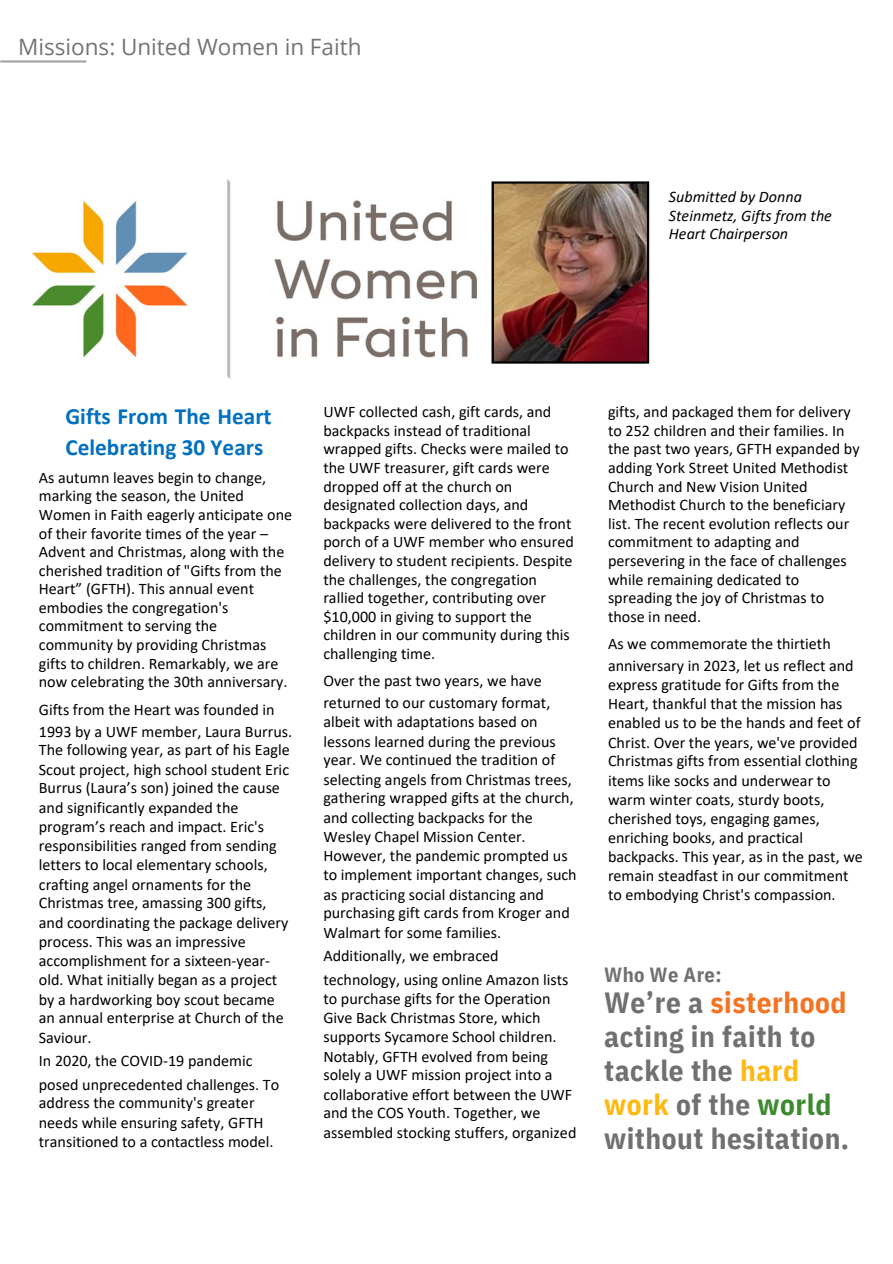
<style>
.page{position:relative;width:893px;height:1264px;background:#fff}
.page>*{position:absolute;margin:0;border:0;box-sizing:border-box;transform-origin:0 0}
.t1{font:700 29.25px/33.9px "IBM Plex Sans Cond";letter-spacing:.02em;color:#707070}
.t2{font:700 23.25px/31.7px "Calibri";color:#0070c0}
.t3{font:22.5px "Open Sans";color:#737373}
.t4{font:700 20.55px "IBM Plex Sans Cond";letter-spacing:.02em;color:#707070}
.t5{font:16.2px "Calibri";color:#000}
.t6{font:16.05px/18.6px "Calibri";color:#000}
.t7{font:italic 16.05px/18.6px "Calibri";color:#000}
.s1{color:#f47323}
.s2{color:#fdb812}
.s3{color:#3c8a2e}
</style>
<div class="page">
<img style="left:33px;top:179px;width:444px;height:199px">
<img style="left:494px;top:184px;width:152px;height:176px">
<div style="left:491px;top:181px;width:158px;height:182px;border:2px solid #000"></div>
<hr style="left:1px;top:60px;width:84px;height:3px;background:#a6a6a6">
<p class="t3" style="left:18px;top:31px;width:345px">Missions: United Women in Faith</p>
<p class="t7" style="left:669px;top:189px;width:164px">Submitted by Donna<br>Steinmetz, Gifts from the<br>Heart Chairperson</p>
<p class="t2" style="left:65px;top:402px;width:208px">Gifts From The Heart<br>Celebrating 30 Years</p>
<p class="t6" style="left:39px;top:469px;width:229px">As autumn leaves begin to change, marking the season, the United</p>
<p class="t6" style="left:39px;top:506px;width:255px">Women in Faith eagerly anticipate one of their favorite times of the year – Advent and Christmas, along with the cherished tradition of "Gifts from the Heart” (GFTH). This annual event embodies the congregation's commitment to serving the</p>
<p class="t6" style="left:39px;top:636px;width:229px">community by providing Christmas</p>
<p class="t6" style="left:39px;top:655px;width:250px">gifts to children. Remarkably, we are now celebrating the 30th anniversary.</p>
<p class="t6" style="left:39px;top:701px;width:237px">Gifts from the Heart was founded in</p>
<p class="t6" style="left:39px;top:723px;width:255px">1993 by a UWF member, Laura Burrus.</p>
<p class="t6" style="left:39px;top:741px;width:252px">The following year, as part of his Eagle</p>
<p class="t6" style="left:39px;top:761px;width:252px">Scout project, high school student Eric</p>
<p class="t6" style="left:39px;top:780px;width:242px">Burrus (Laura’s son) joined the cause</p>
<p class="t6" style="left:39px;top:799px;width:201px">and significantly expanded the</p>
<p class="t6" style="left:39px;top:818px;width:227px">program’s reach and impact. Eric's</p>
<p class="t6" style="left:39px;top:838px;width:239px">responsibilities ranged from sending</p>
<p class="t6" style="left:39px;top:856px;width:230px">letters to local elementary schools,</p>
<p class="t6" style="left:39px;top:876px;width:214px">crafting angel ornaments for the</p>
<p class="t6" style="left:39px;top:894px;width:229px">Christmas tree, amassing 300 gifts,</p>
<p class="t6" style="left:39px;top:914px;width:251px">and coordinating the package delivery</p>
<p class="t6" style="left:39px;top:933px;width:208px">process. This was an impressive</p>
<p class="t5" style="left:39px;top:954px;width:233px">accomplishment for a sixteen-year-</p>
<p class="t6" style="left:39px;top:971px;width:240px">old. What initially began as a project</p>
<p class="t6" style="left:39px;top:991px;width:237px">by a hardworking boy scout became</p>
<p class="t6" style="left:39px;top:1009px;width:246px">an annual enterprise at Church of the</p>
<p class="t6" style="left:39px;top:1029px;width:54px">Saviour.</p>
<p class="t6" style="left:39px;top:1052px;width:215px">In 2020, the COVID-19 pandemic</p>
<p class="t6" style="left:39px;top:1076px;width:242px">posed unprecedented challenges. To</p>
<p class="t6" style="left:39px;top:1095px;width:217px">address the community's greater</p>
<p class="t6" style="left:39px;top:1114px;width:226px">needs while ensuring safety, GFTH</p>
<p class="t6" style="left:39px;top:1133px;width:236px">transitioned to a contactless model.</p>
<p class="t6" style="left:323px;top:404px;width:247px">UWF collected cash, gift cards, and backpacks instead of traditional wrapped gifts. Checks were mailed to the UWF treasurer, gift cards were dropped off at the church on</p>
<p class="t6" style="left:323px;top:497px;width:252px">designated collection days, and backpacks were delivered to the front porch of a UWF member who ensured delivery to student recipients. Despite the challenges, the congregation</p>
<p class="t6" style="left:323px;top:590px;width:248px">rallied together, contributing over $10,000 in giving to support the children in our community during this challenging time.</p>
<p class="t6" style="left:323px;top:673px;width:220px">Over the past two years, we have</p>
<p class="t6" style="left:323px;top:695px;width:228px">returned to our customary format,</p>
<p class="t6" style="left:323px;top:713px;width:216px">albeit with adaptations based on</p>
<p class="t6" style="left:323px;top:733px;width:234px">lessons learned during the previous</p>
<p class="t5" style="left:323px;top:753px;width:233px">year. We continued the tradition of</p>
<p class="t6" style="left:323px;top:771px;width:250px">selecting angels from Christmas trees,</p>
<p class="t6" style="left:323px;top:790px;width:252px">gathering wrapped gifts at the church,</p>
<p class="t6" style="left:323px;top:809px;width:211px">and collecting backpacks for the</p>
<p class="t6" style="left:323px;top:828px;width:204px">Wesley Chapel Mission Center.</p>
<p class="t6" style="left:323px;top:848px;width:246px">However, the pandemic prompted us</p>
<p class="t6" style="left:323px;top:866px;width:255px">to implement important changes, such</p>
<p class="t6" style="left:323px;top:886px;width:222px">as practicing social distancing and</p>
<p class="t6" style="left:323px;top:905px;width:248px">purchasing gift cards from Kroger and</p>
<p class="t6" style="left:323px;top:924px;width:179px">Walmart for some families.</p>
<p class="t5" style="left:323px;top:948px;width:177px">Additionally, we embraced</p>
<p class="t6" style="left:323px;top:971px;width:247px">technology, using online Amazon lists</p>
<p class="t6" style="left:323px;top:990px;width:229px">to purchase gifts for the Operation</p>
<p class="t6" style="left:323px;top:1009px;width:218px">Give Back Christmas Store, which</p>
<p class="t6" style="left:323px;top:1028px;width:235px">supports Sycamore School children.</p>
<p class="t6" style="left:323px;top:1048px;width:226px">Notably, GFTH evolved from being</p>
<p class="t6" style="left:323px;top:1066px;width:231px">solely a UWF mission project into a</p>
<p class="t6" style="left:323px;top:1086px;width:250px">collaborative effort between the UWF</p>
<p class="t6" style="left:323px;top:1105px;width:218px">and the COS Youth. Together, we</p>
<p class="t6" style="left:323px;top:1124px;width:254px">assembled stocking stuffers, organized</p>
<p class="t6" style="left:608px;top:404px;width:244px">gifts, and packaged them for delivery</p>
<p class="t6" style="left:608px;top:422px;width:253px">to 252 children and their families. In the past two years, GFTH expanded by adding York Street United Methodist Church and New Vision United Methodist Church to the beneficiary list. The recent evolution reflects our commitment to adapting and persevering in the face of challenges while remaining dedicated to</p>
<p class="t6" style="left:608px;top:590px;width:218px">spreading the joy of Christmas to</p>
<p class="t6" style="left:608px;top:608px;width:95px">those in need.</p>
<p class="t6" style="left:608px;top:636px;width:224px">As we commemorate the thirtieth</p>
<p class="t6" style="left:608px;top:657px;width:247px">anniversary in 2023, let us reflect and</p>
<p class="t6" style="left:608px;top:676px;width:233px">express gratitude for Gifts from the</p>
<p class="t6" style="left:608px;top:696px;width:236px">Heart, thankful that the mission has</p>
<p class="t6" style="left:608px;top:714px;width:254px">enabled us to be the hands and feet of</p>
<p class="t6" style="left:608px;top:734px;width:251px">Christ. Over the years, we've provided</p>
<p class="t5" style="left:608px;top:754px;width:251px">Christmas gifts from essential clothing</p>
<p class="t6" style="left:608px;top:772px;width:224px">items like socks and underwear to</p>
<p class="t6" style="left:608px;top:791px;width:218px">warm winter coats, sturdy boots,</p>
<p class="t6" style="left:608px;top:810px;width:213px">cherished toys, engaging games,</p>
<p class="t6" style="left:608px;top:829px;width:197px">enriching books, and practical</p>
<p class="t6" style="left:608px;top:849px;width:256px">backpacks. This year, as in the past, we</p>
<p class="t6" style="left:608px;top:867px;width:242px">remain steadfast in our commitment</p>
<p class="t6" style="left:608px;top:886px;width:229px">to embodying Christ's compassion.</p>
<p class="t4" style="left:604px;top:960px;width:119px">Who We Are:</p>
<p class="t1" style="left:604px;top:985px;width:246px">We’re a <span class="s1">sisterhood </span>acting in faith to tackle the <span class="s2">hard work</span> of the <span class="s3">world </span>without hesitation.</p>
</div>
